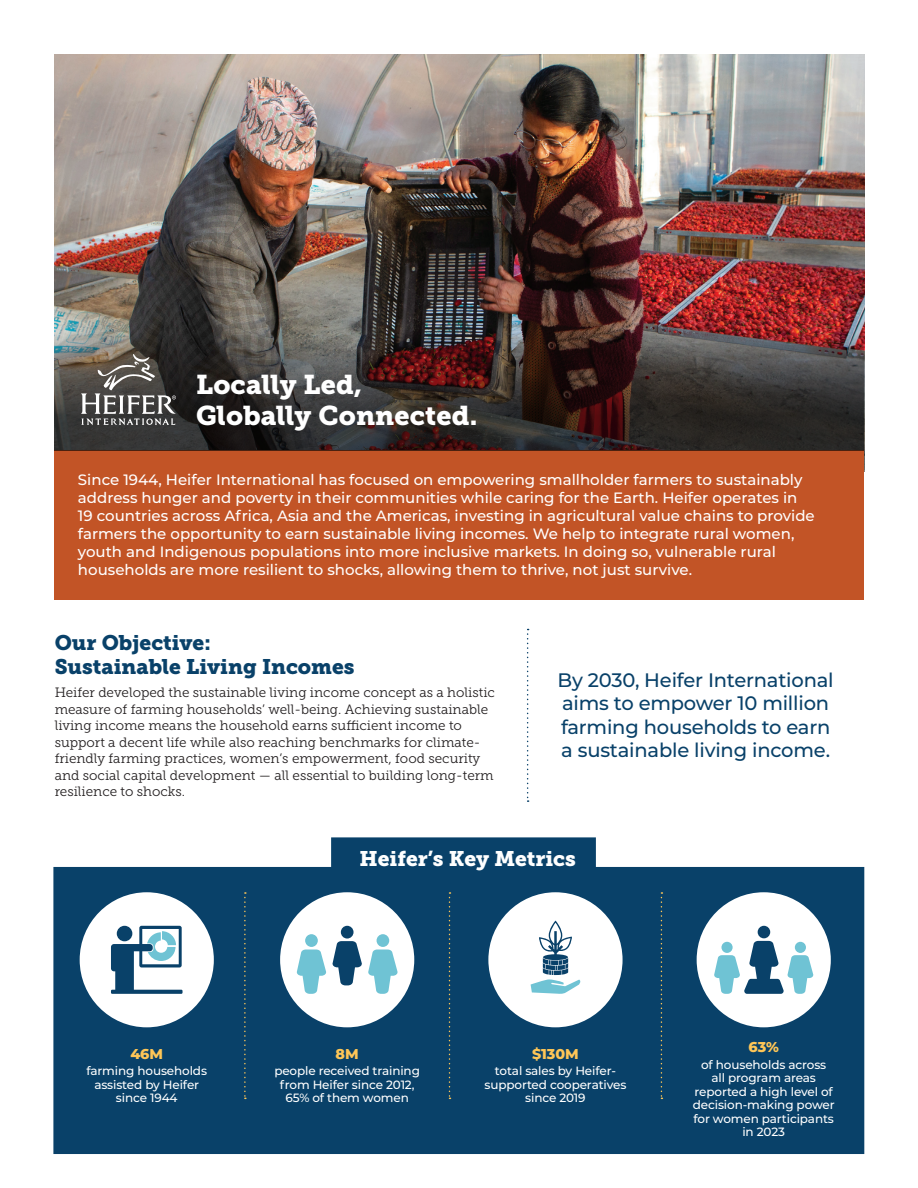
<style>
.page{position:relative;width:918px;height:1188px;background:#fff}
.page>*{position:absolute;margin:0;border:0;box-sizing:border-box;transform-origin:0 0}
.t1{font:27px/31.5px "Museo Slab 900";letter-spacing:.005em;color:#fff}
.t2{font:21px/24px "Museo Slab 900";color:#094169}
.t3{font:21px "Museo Slab 900";color:#fff}
.t4{font:500 19.5px/23.4px "Montserrat";letter-spacing:-.01em;color:#094169}
.t5{font:500 15px/18px "Montserrat";color:#fff}
.t6{font:800 14.25px "Montserrat";color:#fec657}
.t7{font:13.5px/16.5px "Museo Slab 300";color:#231f20}
.t8{font:500 12px/13.5px "Montserrat";letter-spacing:-.01em;color:#fff;text-align:center}
</style>
<div class="page">
<img style="left:54px;top:54px;width:810px;height:234px">
<svg style="left:53px;top:837px;width:811px;height:317px;background:#1d5175"></svg>
<div style="left:54px;top:450px;width:810px;height:149px;background:#c25426"></div>
<img style="left:54px;top:288px;width:810px;height:162px">
<svg style="left:81px;top:354px;width:95px;height:71px;background:#65625e"></svg>
<svg style="left:527px;top:629px;width:2px;height:173px"></svg>
<div style="left:280px;top:892px;width:134px;height:135px;background:#fff;border-radius:50%"></div>
<div style="left:341px;top:926px;width:13px;height:13px;background:#094169;border-radius:50%"></div>
<div style="left:377px;top:934px;width:12px;height:13px;background:#6fc3d4;border-radius:50%"></div>
<svg style="left:368px;top:950px;width:30px;height:44px"></svg>
<div style="left:305px;top:934px;width:13px;height:13px;background:#6fc3d4;border-radius:50%"></div>
<svg style="left:296px;top:941px;width:66px;height:53px"></svg>
<div style="left:697px;top:892px;width:134px;height:135px;background:#fff;border-radius:50%"></div>
<div style="left:758px;top:926px;width:12px;height:12px;background:#094169;border-radius:50%"></div>
<svg style="left:714px;top:941px;width:100px;height:53px"></svg>
<div style="left:80px;top:892px;width:134px;height:135px;background:#fff;border-radius:50%"></div>
<svg style="left:111px;top:926px;width:72px;height:68px"></svg>
<div style="left:488px;top:892px;width:135px;height:135px;background:#fff;border-radius:50%"></div>
<svg style="left:531px;top:921px;width:50px;height:73px"></svg>
<svg style="left:244px;top:892px;width:2px;height:207px"></svg>
<svg style="left:449px;top:892px;width:2px;height:207px"></svg>
<svg style="left:661px;top:892px;width:1px;height:207px"></svg>
<p class="t1" style="left:196px;top:369px;width:283px">Locally Led,<br>Globally Connected.</p>
<p class="t5" style="left:78px;top:470px;width:738px">Since 1944, Heifer International has focused on empowering smallholder farmers to sustainably address hunger and poverty in their communities while caring for the Earth. Heifer operates in 19 countries across Africa, Asia and the Americas, investing in agricultural value chains to provide farmers the opportunity to earn sustainable living incomes. We help to integrate rural women, youth and Indigenous populations into more inclusive markets. In doing so, vulnerable rural households are more resilient to shocks, allowing them to thrive, not just survive.</p>
<p class="t2" style="left:55px;top:631px;width:301px">Our Objective:<br>Sustainable Living Incomes</p>
<p class="t7" style="left:55px;top:685px;width:442px">Heifer developed the sustainable living income concept as a holistic measure of farming households’ well-being. Achieving sustainable living income means the household earns sufficient income to support a decent life while also reaching benchmarks for climate&shy;friendly farming practices, women’s empowerment, food security and social capital development — all essential to building long-term resilience to shocks.</p>
<p class="t4" style="left:558px;top:668px;width:278px">By 2030, Heifer International aims to empower 10 million farming households to earn a sustainable living income.</p>
<p class="t6" style="left:130px;top:1043px;width:34px">46M</p>
<p class="t8" style="left:87px;top:1064px;width:122px">farming households assisted by Heifer since 1944</p>
<p class="t3" style="left:360px;top:846px;width:218px">Heifer’s Key Metrics</p>
<p class="t6" style="left:336px;top:1043px;width:25px">8M</p>
<p class="t8" style="left:274px;top:1064px;width:147px">people received training from Heifer since 2012,<br>65% of them women</p>
<p class="t6" style="left:532px;top:1043px;width:48px">$130M</p>
<p class="t8" style="left:485px;top:1064px;width:143px">total sales by Heifer&shy;supported cooperatives since 2019</p>
<p class="t6" style="left:748px;top:1036px;width:32px">63%</p>
<p class="t8" style="left:693px;top:1057px;width:143px">of households across all program areas reported a high level of decision-making power for women participants in 2023</p>
</div>
